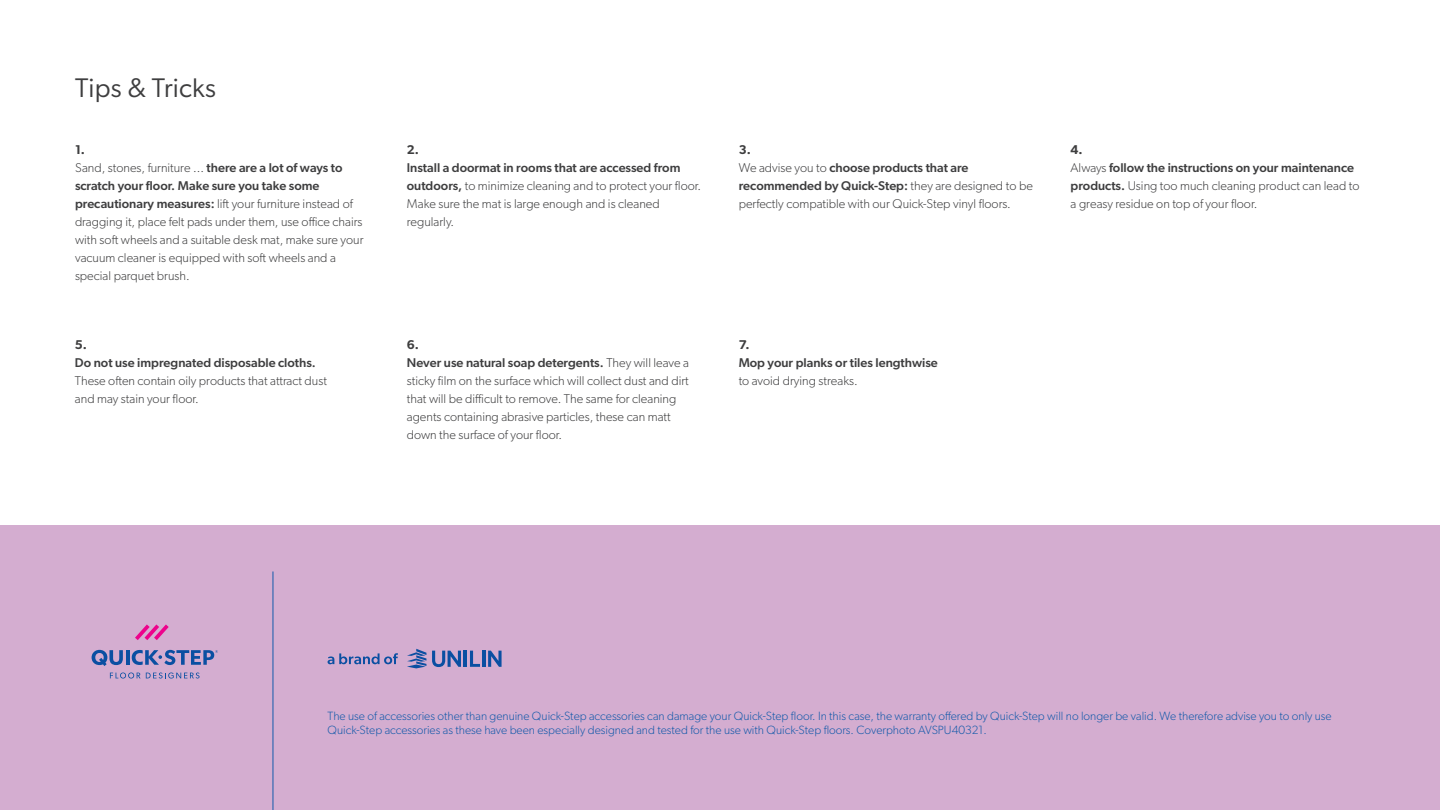
<style>
.page{position:relative;width:1440px;height:810px;background:#fff}
.page>*{position:absolute;margin:0;border:0;box-sizing:border-box;transform-origin:0 0}
.t1{font:27px "Gibson";letter-spacing:.01em;color:#3e3e3f}
.t2{font:300 12.75px/18px "Gibson";color:#3e3e3f}
.t3{font:500 12.75px "Gibson";color:#3e3e3f}
.t4{font:600 12.75px "Gibson";color:#3e3e3f}
.t5{font:300 12px/14.4px "Gibson";color:#135aaa}
.s1{font-weight:600}
.s2{font-weight:500}
</style>
<div class="page">
<div style="left:0;top:525px;width:1440px;height:285px;background:#d4add0"></div>
<hr style="left:273px;top:572px;width:1px;height:238px;background:#135aaa">
<svg style="left:328px;top:653px;width:70px;height:11px"></svg>
<svg style="left:407px;top:649px;width:19px;height:19px"></svg>
<svg style="left:432px;top:651px;width:29px;height:16px"></svg>
<hr style="left:464px;top:651px;width:3px;height:16px;background:#0a4fa2">
<svg style="left:470px;top:651px;width:10px;height:16px"></svg>
<hr style="left:482px;top:651px;width:3px;height:16px;background:#0a4fa2">
<svg style="left:488px;top:651px;width:14px;height:16px"></svg>
<svg style="left:110px;top:673px;width:90px;height:6px"></svg>
<svg style="left:135px;top:624px;width:34px;height:16px"></svg>
<svg style="left:92px;top:650px;width:31px;height:16px"></svg>
<hr style="left:126px;top:650px;width:3px;height:15px;background:#0a4fa2">
<svg style="left:132px;top:650px;width:86px;height:15px"></svg>
<h1 class="t1" style="left:75px;top:71px;width:142px">Tips &amp; Tricks</h1>
<p class="t2" style="left:75px;top:141px;width:290px"><span class="s1">1.<br></span>Sand, stones, furniture ... <span class="s2">there are a lot of ways to scratch your floor. Make sure you take some precautionary measures:</span> lift your furniture instead of dragging it, place felt pads under them, use office chairs with soft wheels and a suitable desk mat, make sure your vacuum cleaner is equipped with soft wheels and a special parquet brush.</p>
<p class="t4" style="left:407px;top:142px;width:14px">2.</p>
<p class="t2" style="left:407px;top:159px;width:296px"><span class="s2">Install a doormat in rooms that are accessed from outdoors,</span> to minimize cleaning and to protect your floor.<br>Make sure the mat is large enough and is cleaned regularly.</p>
<p class="t2" style="left:739px;top:141px;width:296px"><span class="s1">3.<br></span>We advise you to <span class="s2">choose products that are recommended by Quick-Step:</span> they are designed to be perfectly compatible with our Quick-Step vinyl floors.</p>
<p class="t2" style="left:1071px;top:141px;width:290px"><span class="s1">4.<br></span>Always <span class="s2">follow the instructions on your maintenance products.</span> Using too much cleaning product can lead to a greasy residue on top of your floor.</p>
<p class="t4" style="left:75px;top:337px;width:14px">5.</p>
<p class="t3" style="left:75px;top:355px;width:242px">Do not use impregnated disposable cloths.</p>
<p class="t2" style="left:75px;top:371px;width:253px">These often contain oily products that attract dust and may stain your floor.</p>
<p class="t2" style="left:407px;top:335px;width:284px"><span class="s1">6.<br></span><span class="s2">Never use natural soap detergents.</span> They will leave a sticky film on the surface which will collect dust and dirt that will be difficult to remove. The same for cleaning agents containing abrasive particles, these can matt down the surface of your floor.</p>
<p class="t4" style="left:739px;top:337px;width:12px">7.</p>
<p class="t3" style="left:739px;top:355px;width:201px">Mop your planks or tiles lengthwise</p>
<p class="t2" style="left:739px;top:371px;width:120px">to avoid drying streaks.</p>
<p class="t5" style="left:328px;top:708px;width:1006px">The use of accessories other than genuine Quick-Step accessories can damage your Quick-Step floor. In this case, the warranty offered by Quick-Step will no longer be valid. We therefore advise you to only use<br>Quick-Step accessories as these have been especially designed and tested for the use with Quick-Step floors. Coverphoto AVSPU40321.</p>
</div>
